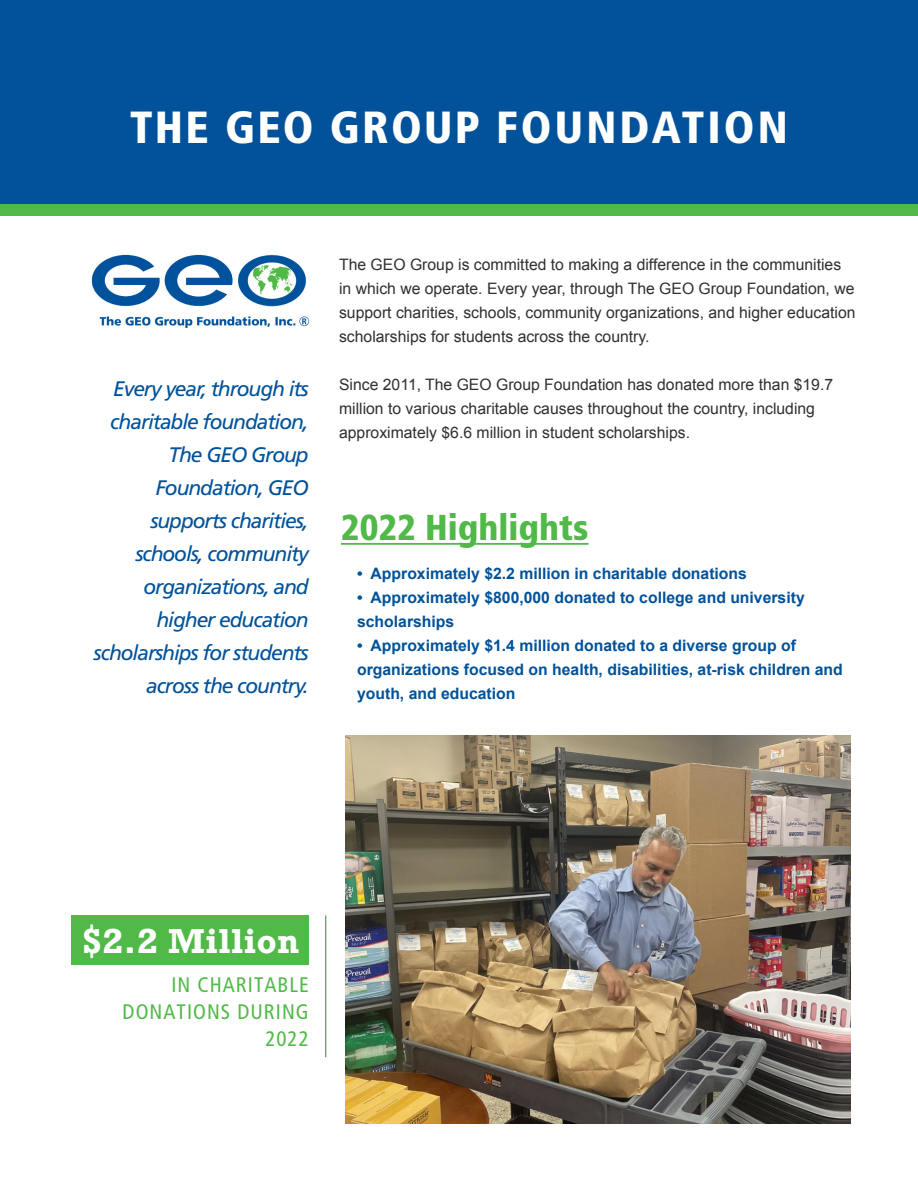
<style>
.page{position:relative;width:918px;height:1188px;background:#fff}
.page>*{position:absolute;margin:0;border:0;box-sizing:border-box;transform-origin:0 0}
.t1{font:900 condensed 45px "Frutiger LT Std";letter-spacing:.05em;color:#fff}
.t2{font:900 condensed 36px "Frutiger LT Std";color:#51b948}
.t3{font:700 32.55px "Rockwell";letter-spacing:.025em;color:#fff}
.t4{font:italic 21px/33px "Frutiger LT Std";letter-spacing:-.05em;color:#01529a;text-align:right}
.t5{font:condensed 21px/27px "Frutiger LT Std";letter-spacing:.05em;color:#51b948;text-align:right}
.t6{font:15.75px/24px "Arial";color:#312f30}
.t7{font:700 15.75px/24px "Arial";color:#01529a}
</style>
<div class="page">
<div style="left:0;top:0;width:918px;height:207px;background:#01529a"></div>
<div style="left:72px;top:915px;width:237px;height:50px;background:#51b948"></div>
<hr style="left:325px;top:915px;width:1px;height:142px;background:#51b948">
<hr style="left:341px;top:543px;width:248px;height:2px;background:#51b948">
<img style="left:91px;top:254px;width:219px;height:74px">
<img style="left:345px;top:736px;width:505px;height:388px">
<div style="left:0;top:204px;width:918px;height:12px;background:#51b948"></div>
<p class="t1" style="left:130px;top:101px;width:659px">THE GEO GROUP FOUNDATION</p>
<p class="t4" style="left:94px;top:372px;width:217px">Every year, through its charitable foundation,<br>The GEO Group<br>Foundation, GEO supports charities, schools, community organizations, and higher education scholarships for students across the country.</p>
<p class="t6" style="left:339px;top:253px;width:518px">The GEO Group is committed to making a difference in the communities in which we operate. Every year, through The GEO Group Foundation, we support charities, schools, community organizations, and higher education scholarships for students across the country.</p>
<p class="t6" style="left:339px;top:373px;width:496px">Since 2011, The GEO Group Foundation has donated more than $19.7 million to various charitable causes throughout the country, including approximately $6.6 million in student scholarships.</p>
<p class="t2" style="left:341px;top:506px;width:249px">2022 Highlights</p>
<p class="t7" style="left:357px;top:562px;width:391px">• Approximately $2.2 million in charitable donations</p>
<p class="t7" style="left:357px;top:586px;width:449px">• Approximately $800,000 donated to college and university scholarships</p>
<p class="t7" style="left:357px;top:634px;width:487px">• Approximately $1.4 million donated to a diverse group of organizations focused on health, disabilities, at-risk children and youth, and education</p>
<p class="t3" style="left:83px;top:920px;width:218px">$2.2 Million</p>
<p class="t5" style="left:123px;top:971px;width:188px">IN CHARITABLE<br>DONATIONS DURING<br>2022</p>
</div>
